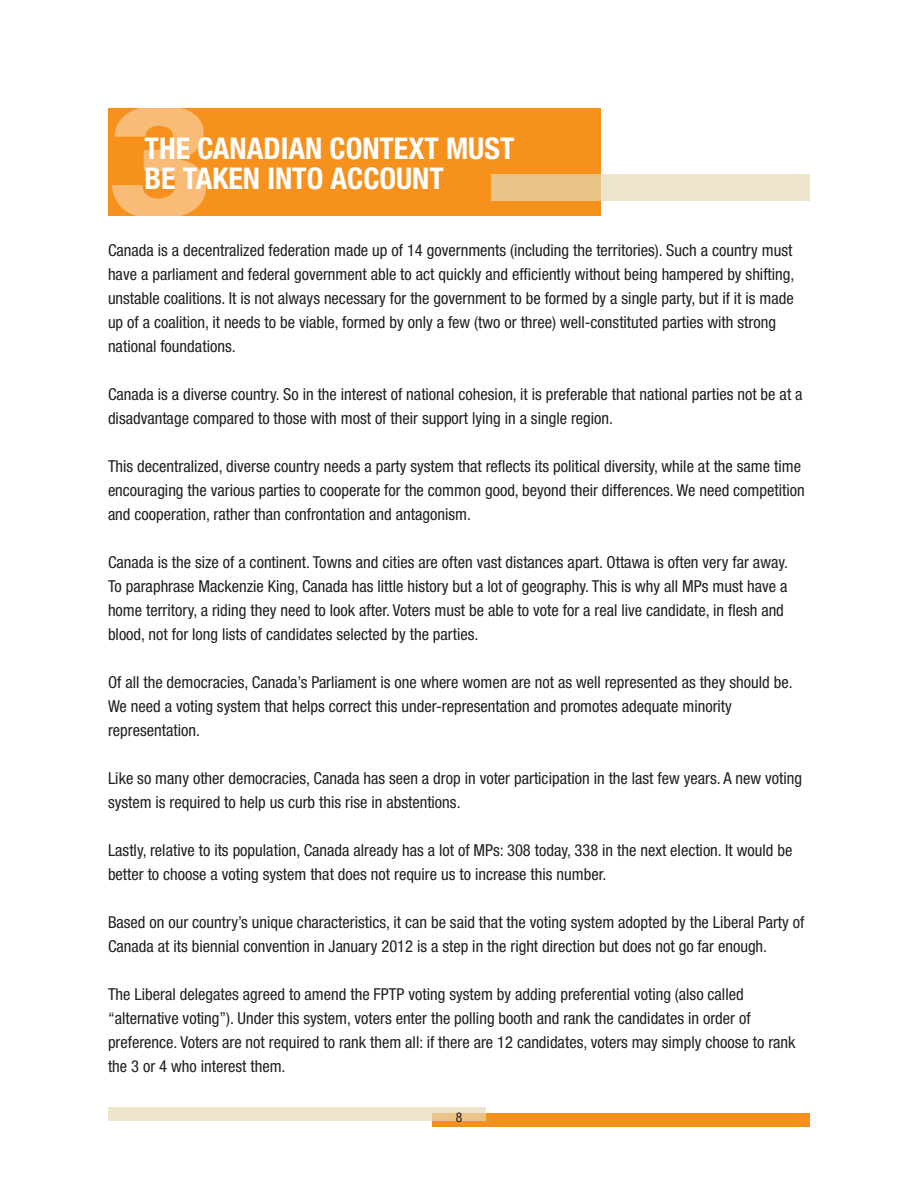
<style>
.page{position:relative;width:918px;height:1188px;background:#fff}
.page>*{position:absolute;margin:0;border:0;box-sizing:border-box;transform-origin:0 0}
.t1{font:900 157.5px "Univers";color:#fff}
.t2{font:700 condensed 30px "Helvetica Neue";color:#fff}
.t3{font:condensed 16.5px/24px "Helvetica Neue";color:#231f20}
.t4{font:condensed 13.5px "Helvetica Neue";color:#231f20}
</style>
<div class="page">
<div style="left:432px;top:1114px;width:378px;height:13px;background:#f6911e"></div>
<svg style="left:108px;top:1107px;width:378px;height:13px;fill:#ece5cc"></svg>
<div style="left:108px;top:108px;width:492px;height:108px;background:#f6911e"></div>
<svg style="left:491px;top:174px;width:319px;height:27px;fill:#ece5cc"></svg>
<h1 class="t1" style="left:108px;top:63px;width:107px">3</h1>
<p class="t2" style="left:145px;top:130px;width:85px">THE CANADIAN</p>
<p class="t2" style="left:330px;top:130px;width:17px">CONTE</p>
<p class="t2" style="left:408px;top:130px;width:56px">XT MUST</p>
<p class="t2" style="left:145px;top:160px;width:138px">BETAKEN INTO</p>
<p class="t2" style="left:331px;top:160px;width:18px">ACCOUNT</p>
<p class="t3" style="left:108px;top:238px;width:688px">Canada is a decentralized federation made up of 14 governments (including the territories). Such a country must have a parliament and federal government able to act quickly and efficiently without being hampered by shifting, unstable coalitions. It is not always necessary for the government to be formed by a single party, but if it is made up of a coalition, it needs to be viable, formed by only a few (two or three) well-constituted parties with strong national foundations.</p>
<p class="t3" style="left:108px;top:382px;width:696px">Canada is a diverse country. So in the interest of national cohesion, it is preferable that national parties not be at a disadvantage compared to those with most of their support lying in a single region.</p>
<p class="t3" style="left:108px;top:454px;width:698px">This decentralized, diverse country needs a party system that reflects its political diversity, while at the same time encouraging the various parties to cooperate for the common good, beyond their differences. We need competition and cooperation, rather than confrontation and antagonism.</p>
<p class="t3" style="left:108px;top:550px;width:682px">Canada is the size of a continent. Towns and cities are often vast distances apart. Ottawa is often very far away.</p>
<p class="t3" style="left:108px;top:574px;width:681px">To paraphrase Mackenzie King, Canada has little history but a lot of geography. This is why all MPs must have a home territory, a riding they need to look after. Voters must be able to vote for a real live candidate, in flesh and blood, not for long lists of candidates selected by the parties.</p>
<p class="t3" style="left:108px;top:670px;width:686px">Of all the democracies, Canada’s Parliament is one where women are not as well represented as they should be.<br>We need a voting system that helps correct this under-representation and promotes adequate minority representation.</p>
<p class="t3" style="left:108px;top:766px;width:696px">Like so many other democracies, Canada has seen a drop in voter participation in the last few years. A new voting system is required to help us curb this rise in abstentions.</p>
<p class="t3" style="left:108px;top:838px;width:686px">Lastly, relative to its population, Canada already has a lot of MPs: 308 today, 338 in the next election. It would be better to choose a voting system that does not require us to increase this number.</p>
<p class="t3" style="left:108px;top:910px;width:698px">Based on our country’s unique characteristics, it can be said that the voting system adopted by the Liberal Party of<br>Canada at its biennial convention in January 2012 is a step in the right direction but does not go far enough.</p>
<p class="t3" style="left:108px;top:982px;width:689px">The Liberal delegates agreed to amend the FPTP voting system by adding preferential voting (also called “alternative voting”). Under this system, voters enter the polling booth and rank the candidates in order of preference. Voters are not required to rank them all: if there are 12 candidates, voters may simply choose to rank the 3 or 4 who interest them.</p>
<p class="t4" style="left:456px;top:1110px;width:8px">8</p>
</div>
